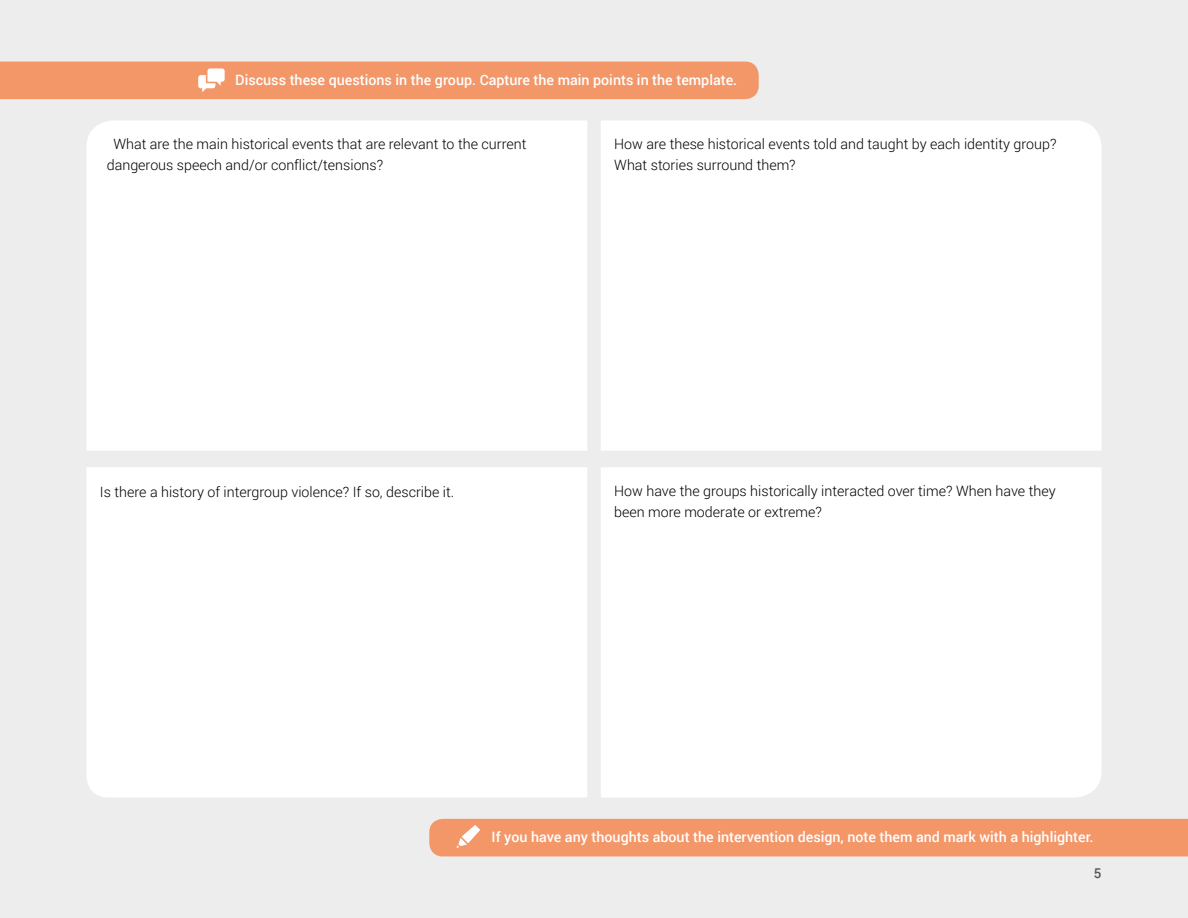
<style>
.page{position:relative;width:1188px;height:918px;background:#ededed}
.page>*{position:absolute;margin:0;border:0;box-sizing:border-box;transform-origin:0 0}
.t1{font:300 14.25px/21px "Roboto";color:#000}
.t2{font:500 14.25px "Roboto";color:#fff}
.t3{font:500 13.5px "Roboto";color:#575756}
</style>
<div class="page">
<div style="left:87px;top:121px;width:500px;height:330px;background:#fff"></div>
<div style="left:601px;top:121px;width:500px;height:330px;background:#fff"></div>
<div style="left:601px;top:467px;width:500px;height:330px;background:#fff"></div>
<div style="left:87px;top:467px;width:500px;height:330px;background:#fff"></div>
<div style="left:0;top:62px;width:759px;height:37px;background:#f39769"></div>
<div style="left:429px;top:819px;width:759px;height:37px;background:#f39769"></div>
<p class="t2" style="left:235px;top:70px;width:503px">Discuss these questions in the group. Capture the main points in the template.</p>
<p class="t1" style="left:107px;top:133px;width:421px;text-indent:7px">What are the main historical events that are relevant to the current dangerous speech and/or conflict/tensions?</p>
<p class="t1" style="left:614px;top:133px;width:444px">How are these historical events told and taught by each identity group?<br>What stories surround them?</p>
<p class="t1" style="left:100px;top:481px;width:356px">Is there a history of intergroup violence? If so, describe it.</p>
<p class="t1" style="left:614px;top:480px;width:443px">How have the groups historically interacted over time? When have they been more moderate or extreme?</p>
<p class="t2" style="left:492px;top:827px;width:604px">If you have any thoughts about the intervention design, note them and mark with a highlighter.</p>
<p class="t3" style="left:1094px;top:863px;width:9px">5</p>
</div>
